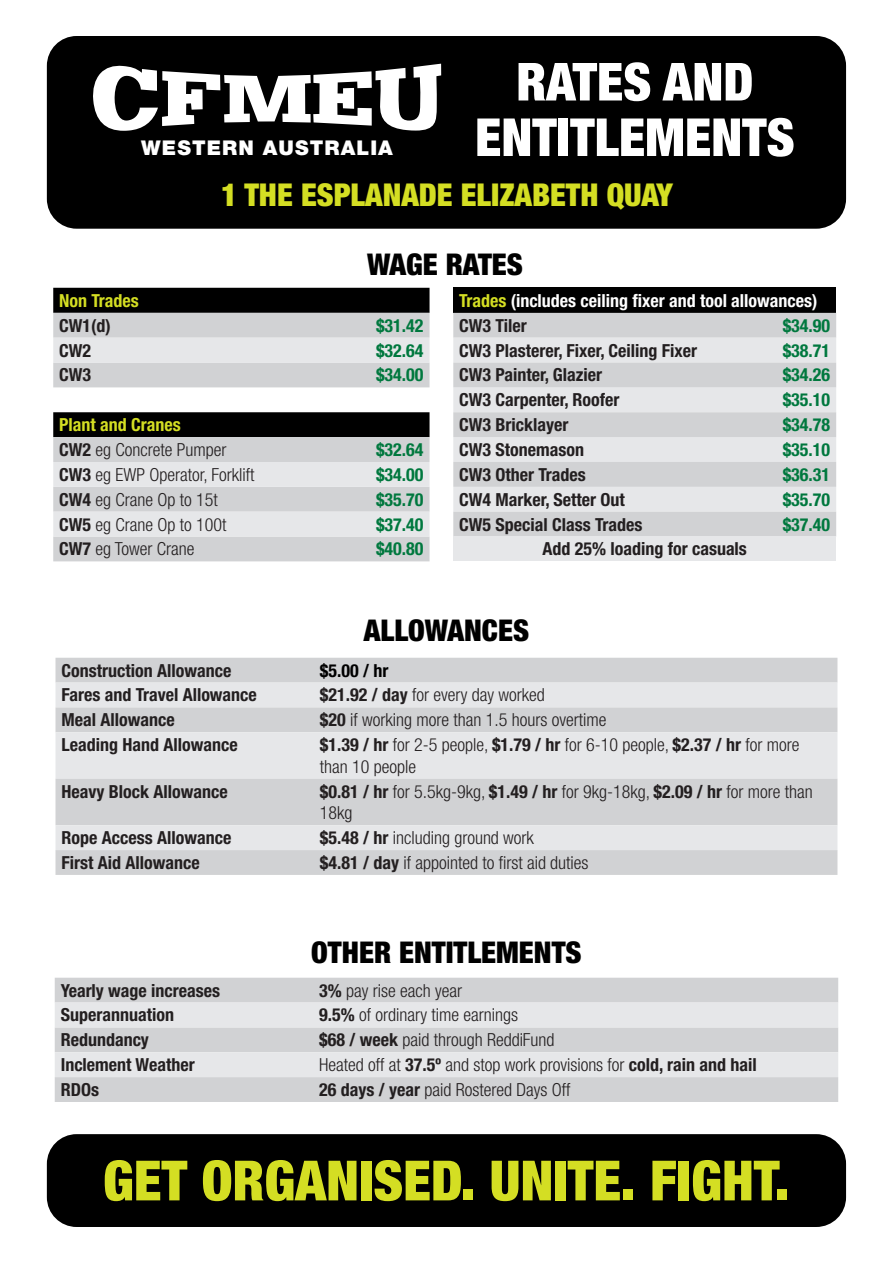
<style>
.page{position:relative;width:893px;height:1263px;background:#fff}
.page>*{position:absolute;margin:0;border:0;box-sizing:border-box;transform-origin:0 0}
.t1{font:900 condensed 55.5px "Helvetica Neue LT Std";color:#d4de23}
.t2{font:900 condensed 52.5px "Helvetica Neue LT Std";color:#fff}
.t3{font:900 condensed 31.5px "Helvetica Neue LT Std";color:#d4de23}
.t4{font:900 condensed 30px "Helvetica Neue LT Std";color:#000}
.t5{font:900 20.4px "Helvetica Neue";letter-spacing:.055em;color:#fff}
.t6{font:300 condensed 18px/21.6px "Helvetica Neue LT Std";color:#231f20}
.t7{font:700 condensed 18px "Helvetica Neue LT Std";color:#231f20}
.t8{font:700 condensed 18px "Helvetica Neue LT Std";color:#00783e}
.t9{font:700 condensed 18px "Helvetica Neue LT Std";color:#fff}
.t10{font:700 condensed 18px "Helvetica Neue LT Std";color:#d4de23}
.t11{font:700 condensed 18px "Helvetica Neue LT Std";color:#000}
.s1{font-weight:700}
.s2{color:#d4de23}
</style>
<div class="page">
<div style="left:47px;top:1134px;width:799px;height:93px;background:#000;border-radius:30px"></div>
<div style="left:47px;top:36px;width:799px;height:193px;background:#000;border-radius:30px"></div>
<svg style="left:93px;top:64px;width:348px;height:67px"></svg>
<svg style="left:56px;top:658px;width:781px;height:121px;background:#dddee0"></svg>
<div style="left:56px;top:779px;width:781px;height:96px;background:#d1d2d4"></div>
<div style="left:56px;top:825px;width:781px;height:25px;background:#e6e7e9"></div>
<div style="left:55px;top:978px;width:783px;height:124px;background:#d1d2d4"></div>
<div style="left:55px;top:1002px;width:783px;height:25px;background:#e6e7e9"></div>
<div style="left:55px;top:1052px;width:783px;height:25px;background:#e6e7e9"></div>
<div style="left:53px;top:288px;width:377px;height:25px;background:#000"></div>
<svg style="left:53px;top:313px;width:377px;height:248px;background:#babbbc"></svg>
<div style="left:53px;top:338px;width:377px;height:25px;background:#e6e7e9"></div>
<div style="left:53px;top:462px;width:377px;height:25px;background:#e6e7e9"></div>
<div style="left:53px;top:512px;width:377px;height:24px;background:#e6e7e9"></div>
<div style="left:453px;top:288px;width:383px;height:25px;background:#000"></div>
<div style="left:453px;top:313px;width:383px;height:25px;background:#d1d2d4"></div>
<div style="left:453px;top:338px;width:383px;height:174px;background:#e6e7e9"></div>
<div style="left:453px;top:363px;width:383px;height:24px;background:#d1d2d4"></div>
<div style="left:453px;top:412px;width:383px;height:25px;background:#d1d2d4"></div>
<div style="left:453px;top:462px;width:383px;height:25px;background:#d1d2d4"></div>
<div style="left:453px;top:512px;width:383px;height:24px;background:#d1d2d4"></div>
<div style="left:453px;top:536px;width:383px;height:25px;background:#e6e7e9"></div>
<p class="t2" style="left:516px;top:49px;width:239px">RATES AND</p>
<p class="t2" style="left:475px;top:105px;width:321px">ENTITLEMENTS</p>
<p class="t3" style="left:221px;top:175px;width:453px">1 THE ESPLANADE ELIZABETH QUAY</p>
<p class="t5" style="left:141px;top:135px;width:253px">WESTERN AUSTRALIA</p>
<p class="t4" style="left:367px;top:246px;width:157px">WAGE RATES</p>
<p class="t10" style="left:59px;top:289px;width:81px">Non Trades</p>
<p class="t7" style="left:59px;top:314px;width:53px">CW1(d)</p>
<p class="t8" style="left:376px;top:314px;width:49px">$31.42</p>
<p class="t7" style="left:59px;top:339px;width:33px">CW2</p>
<p class="t8" style="left:376px;top:339px;width:49px">$32.64</p>
<p class="t7" style="left:59px;top:364px;width:33px">CW3</p>
<p class="t8" style="left:376px;top:364px;width:49px">$34.00</p>
<p class="t10" style="left:59px;top:414px;width:123px">Plant and Cranes</p>
<p class="t6" style="left:59px;top:439px;width:169px"><span class="s1">CW2</span> eg Concrete Pumper</p>
<p class="t8" style="left:376px;top:439px;width:49px">$32.64</p>
<p class="t6" style="left:59px;top:463px;width:197px"><span class="s1">CW3</span> eg EWP Operator, Forklift</p>
<p class="t8" style="left:376px;top:463px;width:49px">$34.00</p>
<p class="t6" style="left:59px;top:488px;width:160px"><span class="s1">CW4</span> eg Crane Op to 15t</p>
<p class="t8" style="left:376px;top:488px;width:49px">$35.70</p>
<p class="t6" style="left:59px;top:513px;width:169px"><span class="s1">CW5</span> eg Crane Op to 100t</p>
<p class="t8" style="left:376px;top:513px;width:49px">$37.40</p>
<p class="t6" style="left:59px;top:538px;width:137px"><span class="s1">CW7</span> eg Tower Crane</p>
<p class="t8" style="left:376px;top:538px;width:49px">$40.80</p>
<p class="t9" style="left:459px;top:289px;width:360px"><span class="s2">Trades</span> (includes ceiling fixer and tool allowances)</p>
<p class="t7" style="left:459px;top:314px;width:69px">CW3 Tiler</p>
<p class="t8" style="left:783px;top:314px;width:49px">$34.90</p>
<p class="t7" style="left:459px;top:339px;width:239px">CW3 Plasterer, Fixer, Ceiling Fixer</p>
<p class="t8" style="left:783px;top:339px;width:49px">$38.71</p>
<p class="t7" style="left:459px;top:364px;width:144px">CW3 Painter, Glazier</p>
<p class="t8" style="left:783px;top:364px;width:49px">$34.26</p>
<p class="t7" style="left:459px;top:389px;width:162px">CW3 Carpenter, Roofer</p>
<p class="t8" style="left:783px;top:389px;width:49px">$35.10</p>
<p class="t7" style="left:459px;top:414px;width:111px">CW3 Bricklayer</p>
<p class="t8" style="left:783px;top:414px;width:49px">$34.78</p>
<p class="t7" style="left:459px;top:439px;width:126px">CW3 Stonemason</p>
<p class="t8" style="left:783px;top:439px;width:49px">$35.10</p>
<p class="t7" style="left:459px;top:463px;width:128px">CW3 Other Trades</p>
<p class="t8" style="left:783px;top:463px;width:49px">$36.31</p>
<p class="t7" style="left:459px;top:488px;width:167px">CW4 Marker, Setter Out</p>
<p class="t8" style="left:783px;top:488px;width:49px">$35.70</p>
<p class="t7" style="left:459px;top:513px;width:185px">CW5 Special Class Trades</p>
<p class="t8" style="left:783px;top:513px;width:49px">$37.40</p>
<p class="t7" style="left:542px;top:538px;width:206px">Add 25% loading for casuals</p>
<p class="t4" style="left:364px;top:612px;width:167px">ALLOWANCES</p>
<p class="t7" style="left:62px;top:659px;width:171px">Construction Allowance</p>
<p class="t11" style="left:320px;top:659px;width:70px">$5.00 / hr</p>
<p class="t7" style="left:62px;top:684px;width:197px">Fares and Travel Allowance</p>
<p class="t6" style="left:320px;top:684px;width:226px"><span class="s1">$21.92 / day</span> for every day worked</p>
<p class="t7" style="left:62px;top:709px;width:115px">Meal Allowance</p>
<p class="t6" style="left:320px;top:709px;width:288px"><span class="s1">$20</span> if working more than 1.5 hours overtime</p>
<p class="t7" style="left:62px;top:734px;width:178px">Leading Hand Allowance</p>
<p class="t6" style="left:320px;top:734px;width:481px"><span class="s1">$1.39 / hr</span> for 2-5 people, <span class="s1">$1.79 / hr</span> for 6-10 people, <span class="s1">$2.37 / hr</span> for more than 10 people</p>
<p class="t7" style="left:62px;top:780px;width:168px">Heavy Block Allowance</p>
<p class="t6" style="left:320px;top:780px;width:494px"><span class="s1">$0.81 / hr</span> for 5.5kg-9kg, <span class="s1">$1.49 / hr</span> for 9kg-18kg, <span class="s1">$2.09 / hr</span> for more than<br>18kg</p>
<p class="t7" style="left:62px;top:827px;width:171px">Rope Access Allowance</p>
<p class="t6" style="left:320px;top:827px;width:215px"><span class="s1">$5.48 / hr</span> including ground work</p>
<p class="t7" style="left:62px;top:852px;width:140px">First Aid Allowance</p>
<p class="t6" style="left:320px;top:852px;width:270px"><span class="s1">$4.81 / day</span> if appointed to first aid duties</p>
<p class="t4" style="left:311px;top:933px;width:272px">OTHER ENTITLEMENTS</p>
<p class="t7" style="left:61px;top:979px;width:161px">Yearly wage increases</p>
<p class="t6" style="left:319px;top:979px;width:144px"><span class="s1">3%</span> pay rise each year</p>
<p class="t7" style="left:61px;top:1004px;width:115px">Superannuation</p>
<p class="t6" style="left:319px;top:1004px;width:200px"><span class="s1">9.5%</span> of ordinary time earnings</p>
<p class="t7" style="left:61px;top:1029px;width:90px">Redundancy</p>
<p class="t6" style="left:319px;top:1029px;width:237px"><span class="s1">$68 / week</span> paid through ReddiFund</p>
<p class="t7" style="left:61px;top:1054px;width:135px">Inclement Weather</p>
<p class="t6" style="left:319px;top:1054px;width:439px">Heated off at <span class="s1">37.5º</span> and stop work provisions for <span class="s1">cold, rain and hail</span></p>
<p class="t7" style="left:61px;top:1079px;width:40px">RDOs</p>
<p class="t6" style="left:319px;top:1079px;width:253px"><span class="s1">26 days / year</span> paid Rostered Days Off</p>
<p class="t1" style="left:103px;top:1146px;width:687px">GET ORGANISED. UNITE. FIGHT.</p>
</div>
